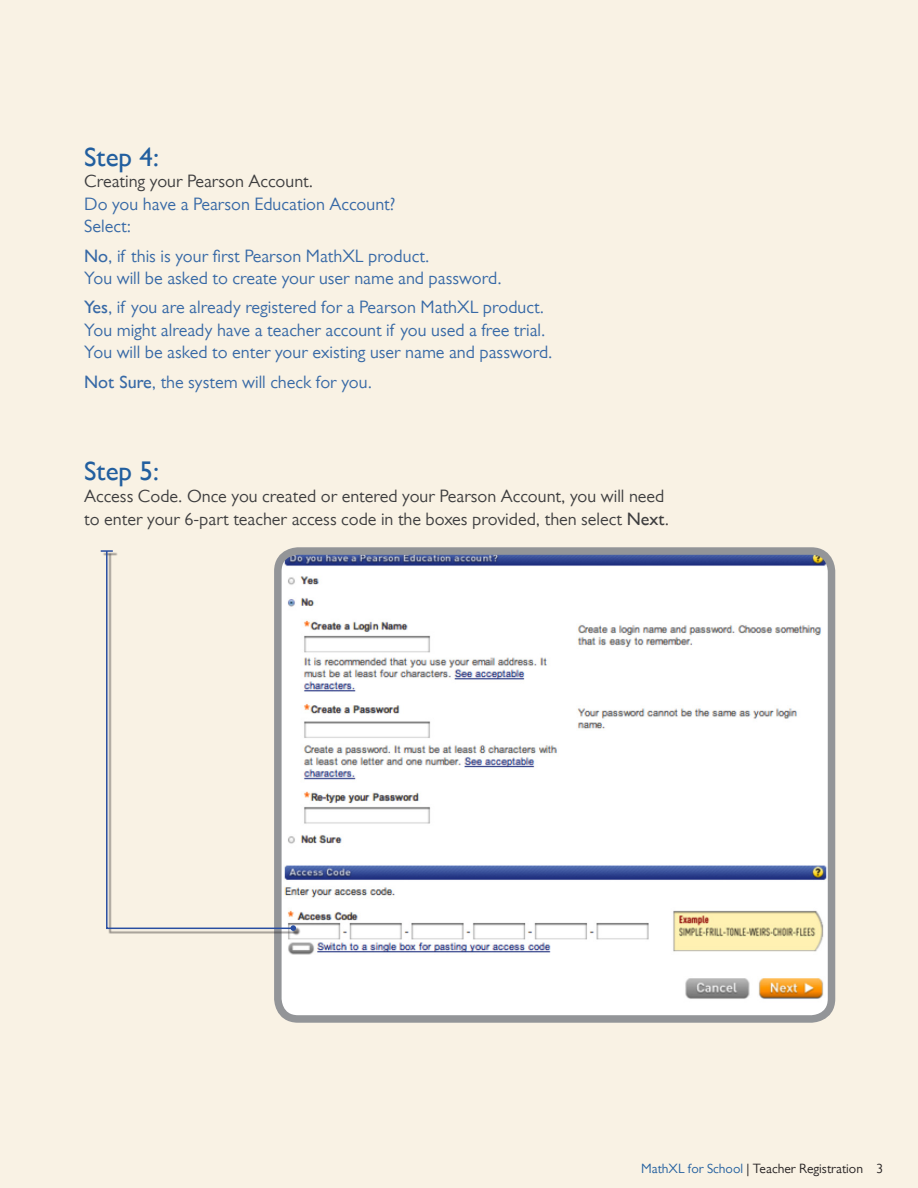
<style>
.page{position:relative;width:918px;height:1188px;background:#f9f2e4}
.page>*{position:absolute;margin:0;border:0;box-sizing:border-box;transform-origin:0 0}
.Step_Copy{font:700 27px "Gill Sans MT Pro";color:#225f9f}
.Body_copy{font:18px/22.5px "Gill Sans MT Pro";color:#3769a6}
.Body_copy-2{font:18px/22.5px "Gill Sans MT Pro";color:#3e3e3f}
.t1{font:13.5px "Gill Sans MT Pro";color:#231f20}
.s1{font-weight:700}
.s2{color:#225f9f}
</style>
<div class="page">
<img style="left:283px;top:556px;width:543px;height:458px">
<div style="left:274px;top:547px;width:561px;height:476px;border:8px solid #939598;border-radius:20px"></div>
<hr style="left:102px;top:552px;width:16px;height:4px;background:#231f20;opacity:.55">
<div style="left:108px;top:553px;width:190px;height:380px;background:#231f20;opacity:.55"></div>
<svg style="left:105px;top:550px;width:190px;height:380px"></svg>
<div style="left:292px;top:927px;width:9px;height:9px;background:#231f20;opacity:.55"></div>
<svg style="left:290px;top:925px;width:6px;height:6px"></svg>
<p class="Step_Copy" style="left:84px;top:141px;width:76px">Step 4:</p>
<p class="Body_copy-2" style="left:84px;top:170px;width:230px">Creating your Pearson Account.</p>
<p class="Body_copy" style="left:84px;top:193px;width:313px">Do you have a Pearson Education Account?</p>
<p class="Body_copy" style="left:84px;top:215px;width:48px">Select:</p>
<p class="Body_copy" style="left:84px;top:244px;width:419px"><span class="s1">No</span>, if this is your first Pearson MathXL product.<br>You will be asked to create your user name and password.</p>
<p class="Body_copy" style="left:84px;top:296px;width:470px"><span class="s1">Yes</span>, if you are already registered for a Pearson MathXL product.<br>You might already have a teacher account if you used a free trial.<br>You will be asked to enter your existing user name and password.</p>
<p class="Body_copy" style="left:84px;top:370px;width:289px"><span class="s1">Not Sure</span>, the system will check for you.</p>
<p class="Step_Copy" style="left:84px;top:455px;width:76px">Step 5:</p>
<p class="Body_copy-2" style="left:84px;top:485px;width:586px">Access Code. Once you created or entered your Pearson Account, you will need to enter your 6-part teacher access code in the boxes provided, then select <span class="s1">Next</span>.</p>
<p class="t1" style="left:641px;top:1160px;width:244px"><span class="s2">MathXL for School</span> | Teacher Registration 3</p>
</div>
